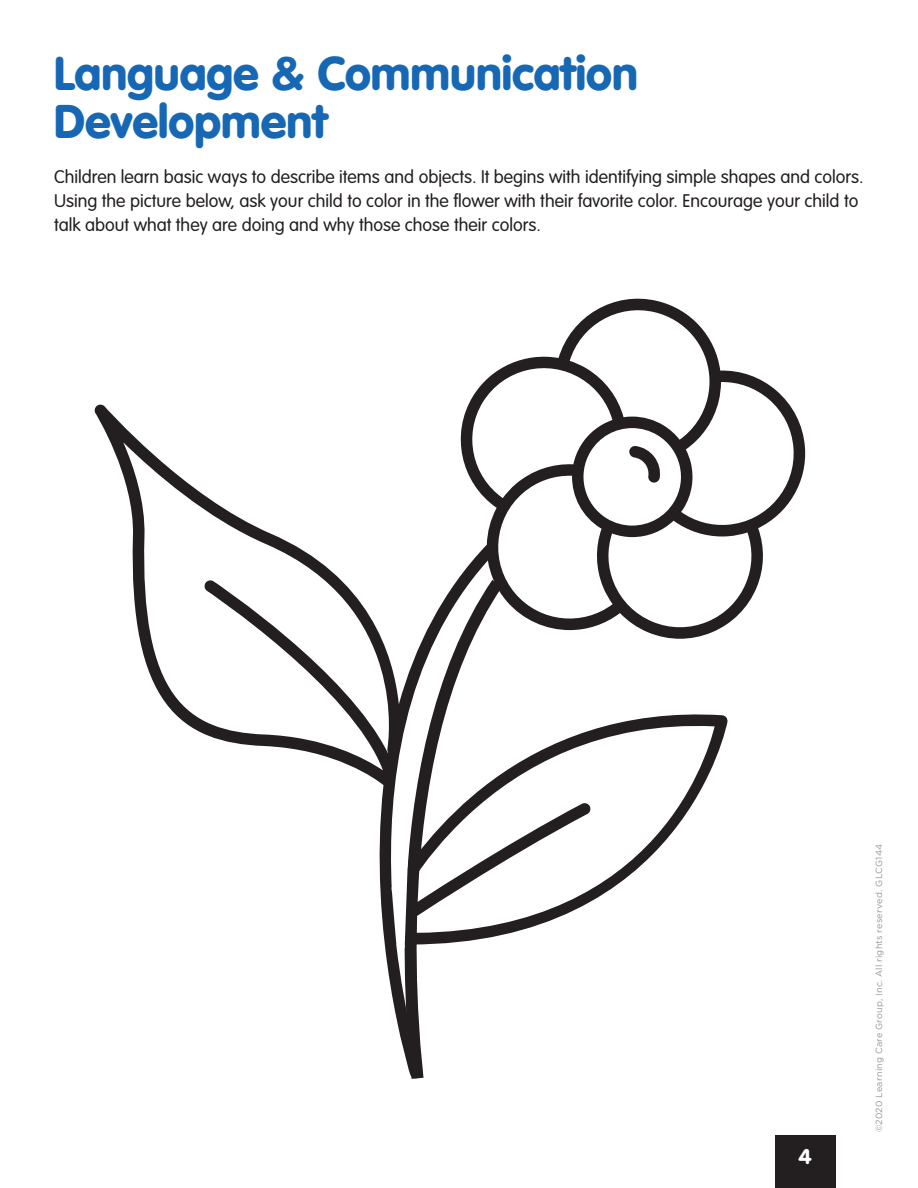
<style>
.page{position:relative;width:918px;height:1188px;background:#fff}
.page>*{position:absolute;margin:0;border:0;box-sizing:border-box;transform-origin:0 0}
.t1{font:900 46.5px/48px "VAG Rounded Std";color:#1768b4}
.t2{font:900 21px "VAG Rounded Std";color:#fff}
.t3{font:300 18px/24px "VAG Rounded Std";color:#231f20}
.t4{font:9px "Gotham";letter-spacing:.025em;color:#939598}
</style>
<div class="page">
<div style="left:775px;top:1135px;width:61px;height:53px;background:#231f20"></div>
<svg style="left:94px;top:298px;width:712px;height:634px"></svg>
<svg style="left:629px;top:446px;width:32px;height:37px"></svg>
<svg style="left:376px;top:567px;width:138px;height:512px"></svg>
<div style="left:391px;top:912px;width:5px;height:25px;background:#231f20"></div>
<svg style="left:392px;top:862px;width:16px;height:86px"></svg>
<h1 class="t1" style="left:54px;top:51px;width:585px">Language &amp; Communication<br>Development</h1>
<p class="t3" style="left:54px;top:165px;width:811px">Children learn basic ways to describe items and objects. It begins with identifying simple shapes and colors.<br>Using the picture below, ask your child to color in the flower with their favorite color. Encourage your child to talk about what they are doing and why those chose their colors.</p>
<p class="t2" style="left:799px;top:1144px;width:14px">4</p>
<p class="t4" style="left:873px;top:1132px;width:290px;rotate:-90deg">©2020 Learning Care Group, Inc. All rights reserved. GLCG144</p>
</div>
